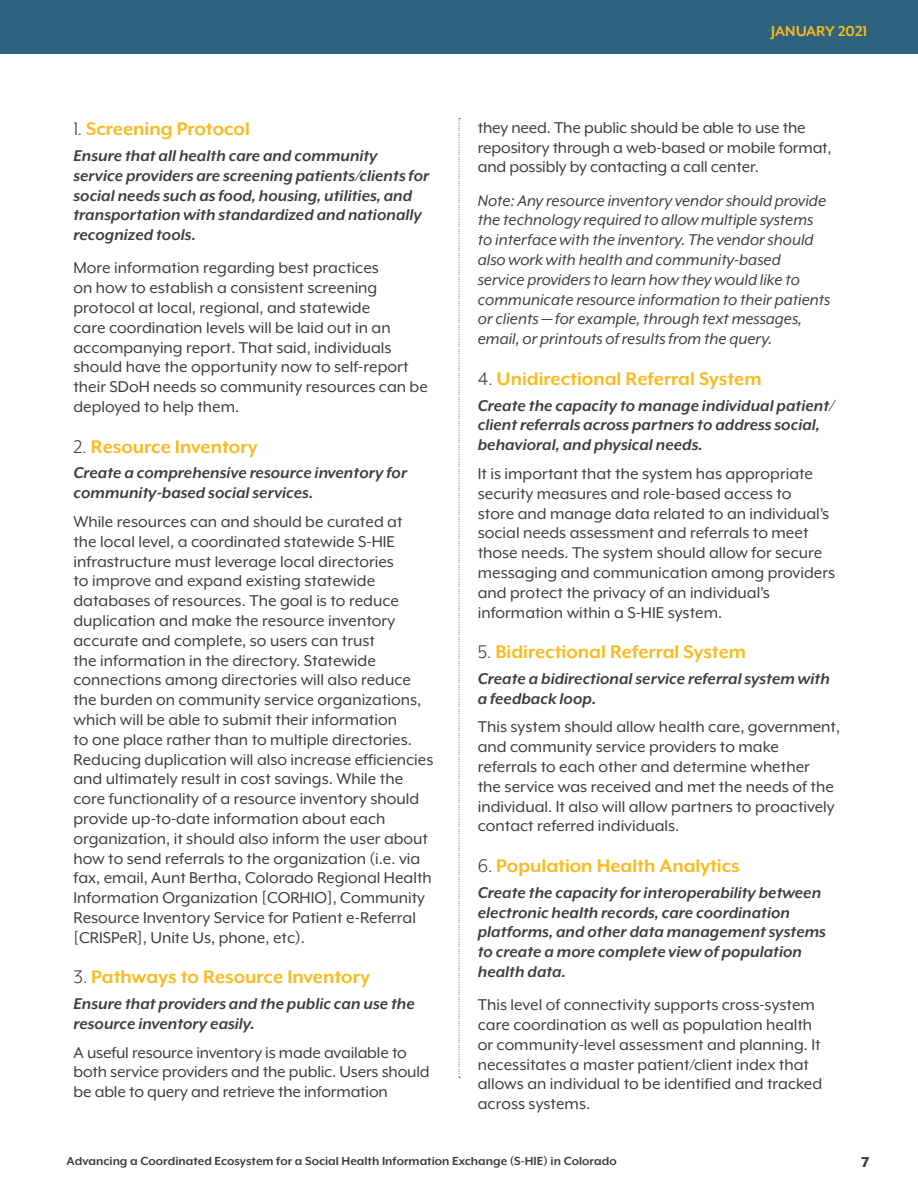
<style>
.page{position:relative;width:918px;height:1188px;background:#fff}
.page>*{position:absolute;margin:0;border:0;box-sizing:border-box;transform-origin:0 0}
.t1{font:700 21px "Mr Eaves XL Mod OT";color:#fdb91b}
.t2{font:18px/19.8px "Mr Eaves XL Mod OT";color:#3e3e3f}
.t3{font:italic 700 18px/19.8px "Mr Eaves XL Mod OT";color:#3e3e3f}
.t4{font:italic 18px/19.8px "Mr Eaves XL Mod OT";color:#3e3e3f}
.t5{font:700 16.5px "Mr Eaves XL Mod OT";color:#fdb91b}
.t6{font:800 16.5px "Mr Eaves XL Mod OT";color:#3e3e3f}
.t7{font:700 13.5px "Mr Eaves XL Mod OT";color:#3e3e3f}
.s1{font-weight:400;color:#3e3e3f}
</style>
<div class="page">
<div style="left:0;top:0;width:918px;height:54px;background:#2e6380"></div>
<svg style="left:459px;top:118px;width:1px;height:960px"></svg>
<p class="t1" style="left:74px;top:118px;width:178px"><span class="s1">1.</span> Screening Protocol</p>
<p class="t3" style="left:74px;top:146px;width:357px">Ensure that all health care and community service providers are screening patients/clients for social needs such as food, housing, utilities, and transportation with standardized and nationally recognized tools.</p>
<p class="t2" style="left:74px;top:258px;width:356px">More information regarding best practices<br>on how to establish a consistent screening protocol at local, regional, and statewide<br>care coordination levels will be laid out in an accompanying report. That said, individuals should have the opportunity now to self-report their SDoH needs so community resources can be deployed to help them.</p>
<p class="t1" style="left:74px;top:436px;width:186px"><span class="s1">2.</span> Resource Inventory</p>
<p class="t3" style="left:74px;top:463px;width:335px">Create a comprehensive resource inventory for community-based social services.</p>
<p class="t2" style="left:74px;top:512px;width:362px">While resources can and should be curated at<br>the local level, a coordinated statewide S-HIE infrastructure must leverage local directories<br>to improve and expand existing statewide databases of resources. The goal is to reduce duplication and make the resource inventory accurate and complete, so users can trust<br>the information in the directory. Statewide connections among directories will also reduce the burden on community service organizations, which will be able to submit their information<br>to one place rather than to multiple directories.<br>Reducing duplication will also increase efficiencies and ultimately result in cost savings. While the core functionality of a resource inventory should provide up-to-date information about each organization, it should also inform the user about how to send referrals to the organization (i.e. via fax, email, Aunt Bertha, Colorado Regional Health Information Organization [CORHIO], Community Resource Inventory Service for Patient e-Referral [CRISPeR], Unite Us, phone, etc).</p>
<p class="t1" style="left:74px;top:966px;width:298px"><span class="s1">3.</span> Pathways to Resource Inventory</p>
<p class="t3" style="left:74px;top:994px;width:343px">Ensure that providers and the public can use the resource inventory easily.</p>
<p class="t2" style="left:74px;top:1042px;width:358px">A useful resource inventory is made available to both service providers and the public. Users should be able to query and retrieve the information</p>
<p class="t5" style="left:771px;top:23px;width:98px">JANUARY 2021</p>
<p class="t2" style="left:478px;top:117px;width:355px">they need. The public should be able to use the repository through a web-based or mobile format, and possibly by contacting a call center.</p>
<p class="t4" style="left:478px;top:190px;width:354px">Note: Any resource inventory vendor should provide the technology required to allow multiple systems to interface with the inventory. The vendor should also work with health and community-based service providers to learn how they would like to communicate resource information to their patients or clients — for example, through text messages, email, or printouts of results from the query.</p>
<p class="t1" style="left:478px;top:368px;width:285px"><span class="s1">4.</span> Unidirectional Referral System</p>
<p class="t3" style="left:478px;top:395px;width:359px">Create the capacity to manage individual patient/ client referrals across partners to address social, behavioral, and physical needs.</p>
<p class="t2" style="left:478px;top:464px;width:359px">It is important that the system has appropriate security measures and role-based access to<br>store and manage data related to an individual’s social needs assessment and referrals to meet those needs. The system should allow for secure messaging and communication among providers and protect the privacy of an individual’s information within a S-HIE system.</p>
<p class="t1" style="left:478px;top:641px;width:270px"><span class="s1">5.</span> Bidirectional Referral System</p>
<p class="t3" style="left:478px;top:669px;width:354px">Create a bidirectional service referral system with a feedback loop.</p>
<p class="t2" style="left:478px;top:717px;width:364px">This system should allow health care, government, and community service providers to make referrals to each other and determine whether<br>the service was received and met the needs of the individual. It also will allow partners to proactively contact referred individuals.</p>
<p class="t1" style="left:478px;top:855px;width:263px"><span class="s1">6.</span> Population Health Analytics</p>
<p class="t3" style="left:478px;top:882px;width:350px">Create the capacity for interoperability between electronic health records, care coordination platforms, and other data management systems to create a more complete view of population health data.</p>
<p class="t2" style="left:478px;top:995px;width:346px">This level of connectivity supports cross-system care coordination as well as population health or community-level assessment and planning. It necessitates a master patient/client index that allows an individual to be identified and tracked across systems.</p>
<p class="t7" style="left:67px;top:1154px;width:552px">Advancing a Coordinated Ecosystem for a Social Health Information Exchange (S-HIE) in Colorado</p>
<p class="t6" style="left:862px;top:1154px;width:9px">7</p>
</div>
